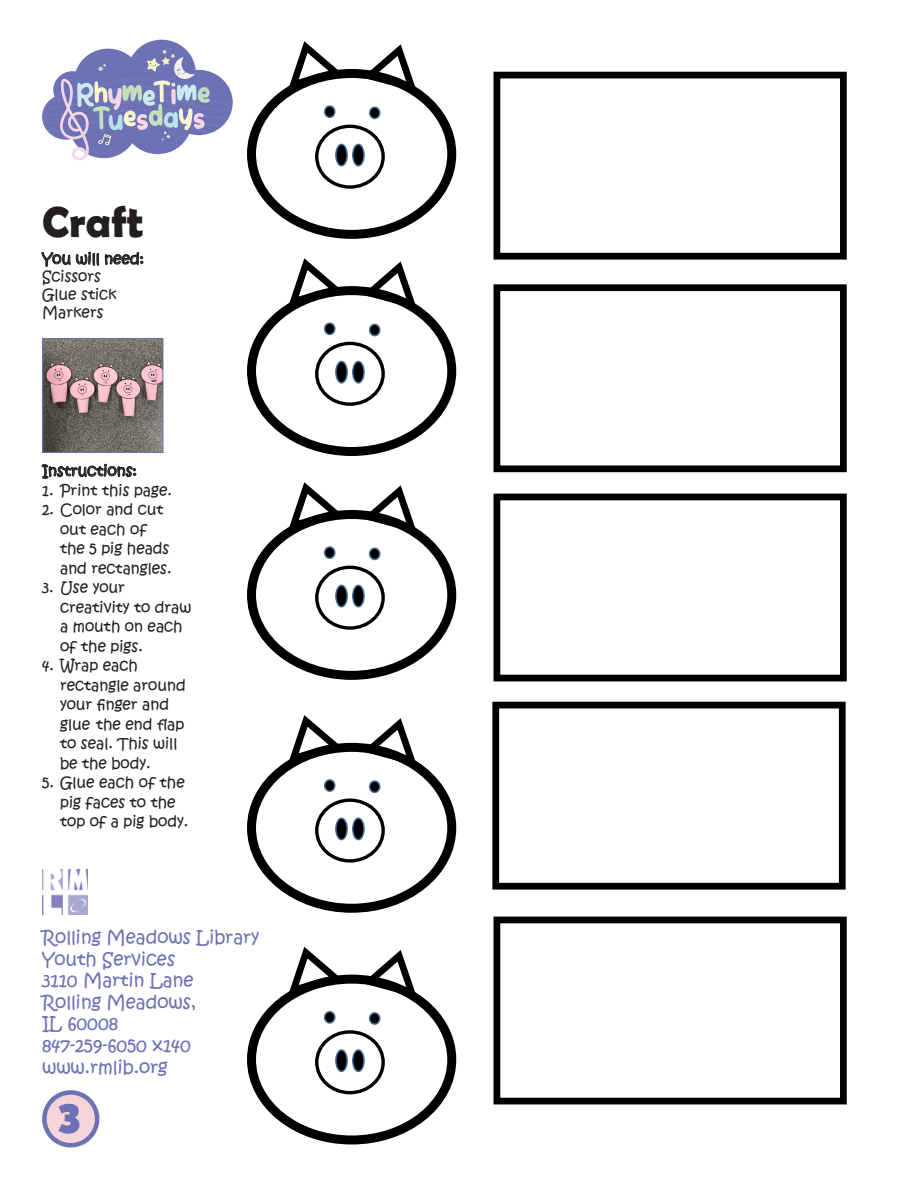
<style>
.page{position:relative;width:918px;height:1188px;background:#fff}
.page>*{position:absolute;margin:0;border:0;box-sizing:border-box;transform-origin:0 0}
.t1{font:700 43.5px "Berlin Sans FB Demi";color:#231f20}
.t2{font:900 43.5px "Kabob";color:#6d71b5}
.t3{font:18px "Kristen ITC";color:#6d71b5}
.t4{font:15px/19.5px "Kristen ITC";color:#231f20}
</style>
<div class="page">
<div style="left:44px;top:1092px;width:53px;height:53px;background:#f5d4db;border-radius:50%"></div>
<div style="left:42px;top:1090px;width:57px;height:58px;border:4px solid #6d71b5;border-radius:50%"></div>
<svg style="left:41px;top:252px;width:58px;height:15px"></svg>
<svg style="left:105px;top:252px;width:39px;height:13px"></svg>
<svg style="left:41px;top:464px;width:96px;height:15px"></svg>
<svg style="left:42px;top:39px;width:191px;height:121px"></svg>
<img style="left:44px;top:340px;width:117px;height:111px">
<div style="left:42px;top:338px;width:121px;height:115px;border:1px solid #6d71b5"></div>
<img style="left:42px;top:870px;width:46px;height:45px">
<div style="left:336px;top:144px;width:11px;height:22px;background:#000;border-radius:50%"></div>
<div style="left:335px;top:144px;width:13px;height:22px;border:2px solid #41719c;border-radius:50%"></div>
<div style="left:353px;top:144px;width:11px;height:22px;background:#000;border-radius:50%"></div>
<div style="left:352px;top:144px;width:13px;height:22px;border:2px solid #41719c;border-radius:50%"></div>
<div style="left:247px;top:69px;width:209px;height:170px;border:9px solid #000;border-radius:50%"></div>
<div style="left:315px;top:125px;width:70px;height:64px;border:3px solid #000;border-radius:50%"></div>
<div style="left:325px;top:106px;width:10px;height:11px;background:#000;border-radius:50%"></div>
<div style="left:324px;top:105px;width:12px;height:13px;border:2px solid #41719c;border-radius:50%"></div>
<div style="left:370px;top:107px;width:10px;height:11px;background:#000;border-radius:50%"></div>
<div style="left:369px;top:106px;width:12px;height:13px;border:2px solid #41719c;border-radius:50%"></div>
<svg style="left:285px;top:41px;width:65px;height:52px"></svg>
<svg style="left:360px;top:44px;width:62px;height:53px"></svg>
<div style="left:336px;top:361px;width:11px;height:22px;background:#000;border-radius:50%"></div>
<div style="left:335px;top:361px;width:13px;height:23px;border:2px solid #41719c;border-radius:50%"></div>
<div style="left:353px;top:361px;width:11px;height:22px;background:#000;border-radius:50%"></div>
<div style="left:352px;top:361px;width:13px;height:23px;border:2px solid #41719c;border-radius:50%"></div>
<div style="left:247px;top:286px;width:209px;height:170px;border:9px solid #000;border-radius:50%"></div>
<div style="left:315px;top:342px;width:70px;height:64px;border:3px solid #000;border-radius:50%"></div>
<div style="left:325px;top:323px;width:10px;height:11px;background:#000;border-radius:50%"></div>
<div style="left:324px;top:322px;width:12px;height:13px;border:2px solid #41719c;border-radius:50%"></div>
<div style="left:370px;top:324px;width:10px;height:12px;background:#000;border-radius:50%"></div>
<div style="left:369px;top:324px;width:12px;height:12px;border:2px solid #41719c;border-radius:50%"></div>
<svg style="left:285px;top:258px;width:65px;height:52px"></svg>
<svg style="left:360px;top:261px;width:62px;height:53px"></svg>
<div style="left:336px;top:585px;width:11px;height:22px;background:#000;border-radius:50%"></div>
<div style="left:335px;top:585px;width:13px;height:23px;border:2px solid #41719c;border-radius:50%"></div>
<div style="left:353px;top:585px;width:11px;height:22px;background:#000;border-radius:50%"></div>
<div style="left:352px;top:585px;width:13px;height:23px;border:2px solid #41719c;border-radius:50%"></div>
<div style="left:247px;top:510px;width:209px;height:170px;border:9px solid #000;border-radius:50%"></div>
<div style="left:315px;top:566px;width:70px;height:64px;border:3px solid #000;border-radius:50%"></div>
<div style="left:325px;top:547px;width:10px;height:11px;background:#000;border-radius:50%"></div>
<div style="left:324px;top:546px;width:12px;height:13px;border:2px solid #41719c;border-radius:50%"></div>
<div style="left:370px;top:548px;width:10px;height:11px;background:#000;border-radius:50%"></div>
<div style="left:369px;top:548px;width:12px;height:12px;border:2px solid #41719c;border-radius:50%"></div>
<svg style="left:285px;top:482px;width:65px;height:52px"></svg>
<svg style="left:360px;top:485px;width:62px;height:53px"></svg>
<div style="left:336px;top:818px;width:11px;height:22px;background:#000;border-radius:50%"></div>
<div style="left:335px;top:818px;width:13px;height:22px;border:2px solid #41719c;border-radius:50%"></div>
<div style="left:353px;top:818px;width:11px;height:22px;background:#000;border-radius:50%"></div>
<div style="left:352px;top:818px;width:13px;height:22px;border:2px solid #41719c;border-radius:50%"></div>
<div style="left:247px;top:743px;width:209px;height:170px;border:9px solid #000;border-radius:50%"></div>
<div style="left:315px;top:798px;width:70px;height:65px;border:3px solid #000;border-radius:50%"></div>
<div style="left:325px;top:780px;width:10px;height:11px;background:#000;border-radius:50%"></div>
<div style="left:324px;top:779px;width:12px;height:13px;border:2px solid #41719c;border-radius:50%"></div>
<div style="left:370px;top:781px;width:10px;height:11px;background:#000;border-radius:50%"></div>
<div style="left:369px;top:780px;width:12px;height:13px;border:2px solid #41719c;border-radius:50%"></div>
<svg style="left:285px;top:715px;width:65px;height:52px"></svg>
<svg style="left:360px;top:718px;width:62px;height:53px"></svg>
<div style="left:336px;top:1050px;width:11px;height:21px;background:#000;border-radius:50%"></div>
<div style="left:335px;top:1049px;width:13px;height:23px;border:2px solid #41719c;border-radius:50%"></div>
<div style="left:353px;top:1050px;width:11px;height:21px;background:#000;border-radius:50%"></div>
<div style="left:352px;top:1049px;width:13px;height:23px;border:2px solid #41719c;border-radius:50%"></div>
<div style="left:247px;top:975px;width:209px;height:169px;border:9px solid #000;border-radius:50%"></div>
<div style="left:315px;top:1030px;width:70px;height:64px;border:3px solid #000;border-radius:50%"></div>
<div style="left:325px;top:1012px;width:10px;height:11px;background:#000;border-radius:50%"></div>
<div style="left:324px;top:1011px;width:12px;height:13px;border:2px solid #41719c;border-radius:50%"></div>
<div style="left:370px;top:1013px;width:10px;height:11px;background:#000;border-radius:50%"></div>
<div style="left:369px;top:1012px;width:12px;height:13px;border:2px solid #41719c;border-radius:50%"></div>
<svg style="left:285px;top:947px;width:65px;height:51px"></svg>
<svg style="left:360px;top:950px;width:62px;height:53px"></svg>
<div style="left:494px;top:72px;width:353px;height:188px;border:7px solid #000"></div>
<div style="left:494px;top:284px;width:353px;height:188px;border:7px solid #000"></div>
<div style="left:494px;top:494px;width:353px;height:187px;border:7px solid #000"></div>
<div style="left:492px;top:702px;width:354px;height:188px;border:7px solid #000"></div>
<div style="left:494px;top:917px;width:353px;height:187px;border:7px solid #000"></div>
<p class="t1" style="left:42px;top:197px;width:103px">Craft</p>
<p class="t4" style="left:42px;top:250px;width:104px">You will need:</p>
<p class="t4" style="left:42px;top:268px;width:60px">Scissors</p>
<p class="t4" style="left:42px;top:286px;width:76px">Glue stick</p>
<p class="t4" style="left:42px;top:304px;width:63px">Markers</p>
<p class="t4" style="left:42px;top:462px;width:96px">Instructions:</p>
<p class="t4" style="left:42px;top:481px;width:131px">1. Print this page.</p>
<p class="t4" style="left:60px;top:501px;width:113px;text-indent:-18px">2. Color and cut out each of the 5 pig heads and rectangles.</p>
<p class="t4" style="left:60px;top:579px;width:133px;text-indent:-18px">3. Use your creativity to draw a mouth on each of the pigs.</p>
<p class="t4" style="left:60px;top:657px;width:127px;text-indent:-18px">4. Wrap each rectangle around your finger and glue the end flap to seal. This will be the body.</p>
<p class="t4" style="left:60px;top:774px;width:130px;text-indent:-18px">5. Glue each of the pig faces to the top of a pig body.</p>
<p class="t3" style="left:42px;top:925px;width:219px">Rolling Meadows Library</p>
<p class="t3" style="left:42px;top:947px;width:135px">Youth Services</p>
<p class="t3" style="left:42px;top:969px;width:153px">3110 Martin Lane</p>
<p class="t3" style="left:42px;top:990px;width:156px">Rolling Meadows,</p>
<p class="t3" style="left:42px;top:1012px;width:78px">IL 60008</p>
<p class="t3" style="left:42px;top:1033px;width:150px">847-259-6050 x140</p>
<p class="t3" style="left:42px;top:1055px;width:127px">www.rmlib.org</p>
<p class="t2" style="left:57px;top:1093px;width:25px">3</p>
</div>
